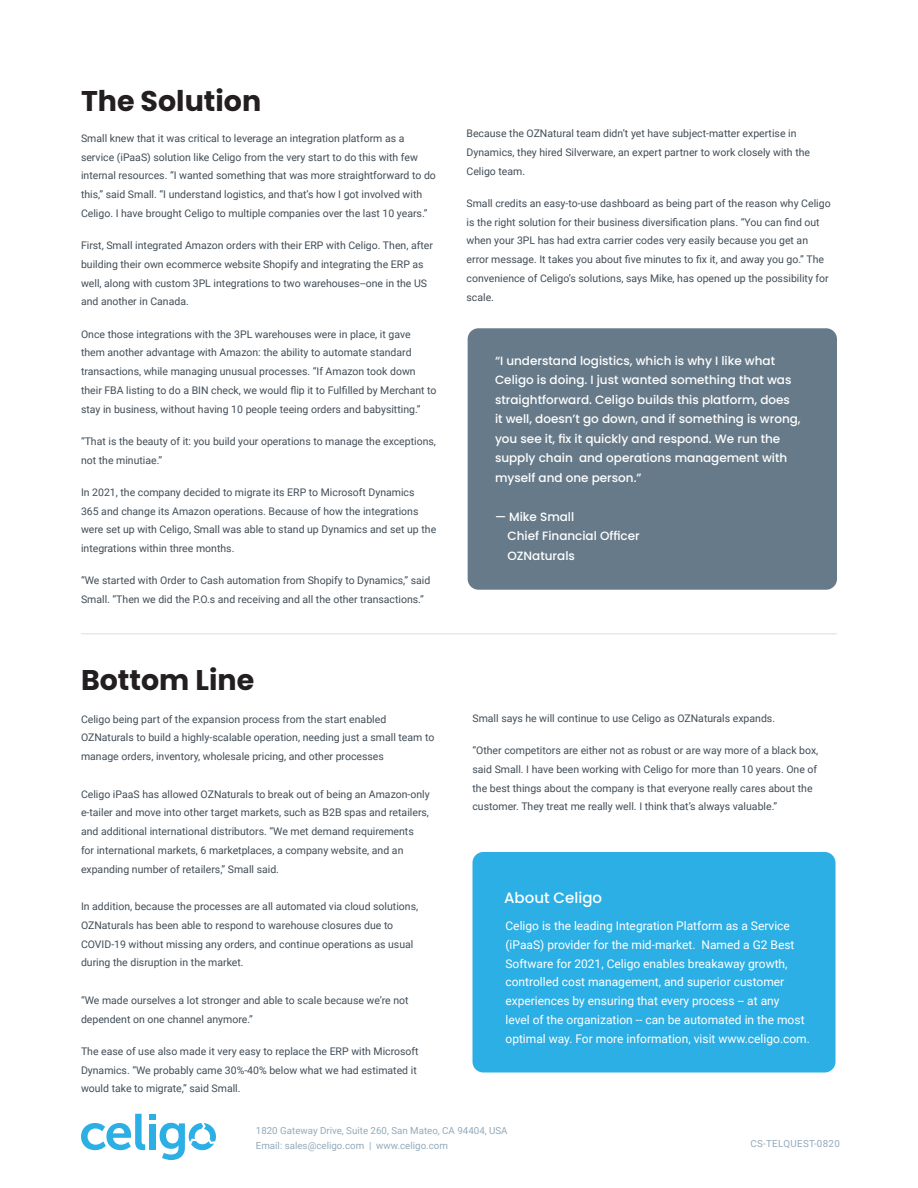
<style>
.page{position:relative;width:918px;height:1188px;background:#fff}
.page>*{position:absolute;margin:0;border:0;box-sizing:border-box;transform-origin:0 0}
.body{font:700 28.5px "Poppins";color:#231f20}
.t1{font:500 15px "Poppins";color:#fff}
.t2{font:12px/18.8px "Roboto";color:#fff}
.t3{font:500 12px/19.5px "Poppins";color:#fff}
.body-2{font:10.5px/18.8px "Roboto";color:#414d57}
.t4{font:9.75px/15px "Roboto";color:#93aabb}
.t5{font:9.75px "Roboto";letter-spacing:.035em;color:#93aabb}
</style>
<div class="page">
<div style="left:468px;top:328px;width:369px;height:262px;background:#677a89;border-radius:11px"></div>
<div style="left:473px;top:852px;width:363px;height:220px;background:#2cafe4;border-radius:11px"></div>
<div style="left:149px;top:1124px;width:7px;height:26px;background:#2cafe4"></div>
<svg style="left:81px;top:1114px;width:64px;height:36px"></svg>
<svg style="left:160px;top:1123px;width:56px;height:37px"></svg>
<div style="left:149px;top:1114px;width:7px;height:6px;background:#2cafe4"></div>
<hr style="left:81px;top:633px;width:756px;height:1px;background:#e8e8e8">
<h2 class="body" style="left:81px;top:84px;width:182px">The Solution</h2>
<p class="body-2" style="left:81px;top:128px;width:356px">Small knew that it was critical to leverage an integration platform as a service (iPaaS) solution like Celigo from the very start to do this with few internal resources. “I wanted something that was more straightforward to do this,” said Small. “I understand logistics, and that’s how I got involved with Celigo. I have brought Celigo to multiple companies over the last 10 years.”</p>
<p class="body-2" style="left:81px;top:236px;width:353px">First, Small integrated Amazon orders with their ERP with Celigo. Then, after building their own ecommerce website Shopify and integrating the ERP as well, along with custom 3PL integrations to two warehouses--one in the US and another in Canada.</p>
<p class="body-2" style="left:81px;top:324px;width:357px">Once those integrations with the 3PL warehouses were in place, it gave them another advantage with Amazon: the ability to automate standard transactions, while managing unusual processes. “If Amazon took down their FBA listing to do a BIN check, we would flip it to Fulfilled by Merchant to stay in business, without having 10 people teeing orders and babysitting.”</p>
<p class="body-2" style="left:81px;top:431px;width:357px">“That is the beauty of it: you build your operations to manage the exceptions, not the minutiae.”</p>
<p class="body-2" style="left:81px;top:482px;width:357px">In 2021, the company decided to migrate its ERP to Microsoft Dynamics<br>365 and change its Amazon operations. Because of how the integrations were set up with Celigo, Small was able to stand up Dynamics and set up the integrations within three months.</p>
<p class="body-2" style="left:81px;top:571px;width:351px">“We started with Order to Cash automation from Shopify to Dynamics,” said<br>Small. “Then we did the P.O.s and receiving and all the other transactions.”</p>
<p class="body" style="left:81px;top:664px;width:175px">Bottom Line</p>
<p class="body-2" style="left:81px;top:709px;width:355px">Celigo being part of the expansion process from the start enabled<br>OZNaturals to build a highly-scalable operation, needing just a small team to manage orders, inventory, wholesale pricing, and other processes</p>
<p class="body-2" style="left:81px;top:784px;width:350px">Celigo iPaaS has allowed OZNaturals to break out of being an Amazon-only e-tailer and move into other target markets, such as B2B spas and retailers, and additional international distributors. “We met demand requirements<br>for international markets, 6 marketplaces, a company website, and an expanding number of retailers,” Small said.</p>
<p class="body-2" style="left:81px;top:897px;width:339px">In addition, because the processes are all automated via cloud solutions, OZNaturals has been able to respond to warehouse closures due to COVID-19 without missing any orders, and continue operations as usual during the disruption in the market.</p>
<p class="body-2" style="left:81px;top:990px;width:329px">“We made ourselves a lot stronger and able to scale because we’re not dependent on one channel anymore.”</p>
<p class="body-2" style="left:81px;top:1041px;width:339px">The ease of use also made it very easy to replace the ERP with Microsoft<br>Dynamics. “We probably came 30%-40% below what we had estimated it would take to migrate,” said Small.</p>
<p class="body-2" style="left:467px;top:124px;width:345px">Because the OZNatural team didn’t yet have subject-matter expertise in<br>Dynamics, they hired Silverware, an expert partner to work closely with the<br>Celigo team.</p>
<p class="body-2" style="left:467px;top:193px;width:366px">Small credits an easy-to-use dashboard as being part of the reason why Celigo is the right solution for their business diversification plans. “You can find out when your 3PL has had extra carrier codes very easily because you get an error message. It takes you about five minutes to fix it, and away you go.” The convenience of Celigo’s solutions, says Mike, has opened up the possibility for scale.</p>
<h1 class="t3" style="left:495px;top:351px;width:307px">“I understand logistics, which is why I like what Celigo is doing. I just wanted something that was straightforward. Celigo builds this platform, does it well, doesn’t go down, and if something is wrong, you see it, fix it quickly and respond. We run the supply chain and operations management with myself and one person.”</h1>
<h1 class="t3" style="left:495px;top:507px;width:81px">— Mike Small</h1>
<h1 class="t3" style="left:507px;top:526px;width:134px">Chief Financial Officer</h1>
<h1 class="t3" style="left:507px;top:546px;width:69px">OZNaturals</h1>
<p class="body-2" style="left:472px;top:708px;width:304px">Small says he will continue to use Celigo as OZNaturals expands.</p>
<p class="body-2" style="left:472px;top:741px;width:347px">“Other competitors are either not as robust or are way more of a black box, said Small. I have been working with Celigo for more than 10 years. One of the best things about the company is that everyone really cares about the customer. They treat me really well. I think that’s always valuable.”</p>
<h1 class="t1" style="left:504px;top:889px;width:99px">About Celigo</h1>
<h1 class="t2" style="left:506px;top:916px;width:306px">Celigo is the leading Integration Platform as a Service (iPaaS) provider for the mid-market. Named a G2 Best Software for 2021, Celigo enables breakaway growth, controlled cost management, and superior customer experiences by ensuring that every process -- at any<br>level of the organization -- can be automated in the most optimal way. For more information, visit www.celigo.com.</h1>
<p class="t4" style="left:256px;top:1122px;width:253px">1820 Gateway Drive, Suite 260, San Mateo, CA 94404, USA<br>Email: sales@celigo.com | www.celigo.com</p>
<p class="t5" style="left:751px;top:1137px;width:91px">CS-TELQUEST-0820</p>
</div>
